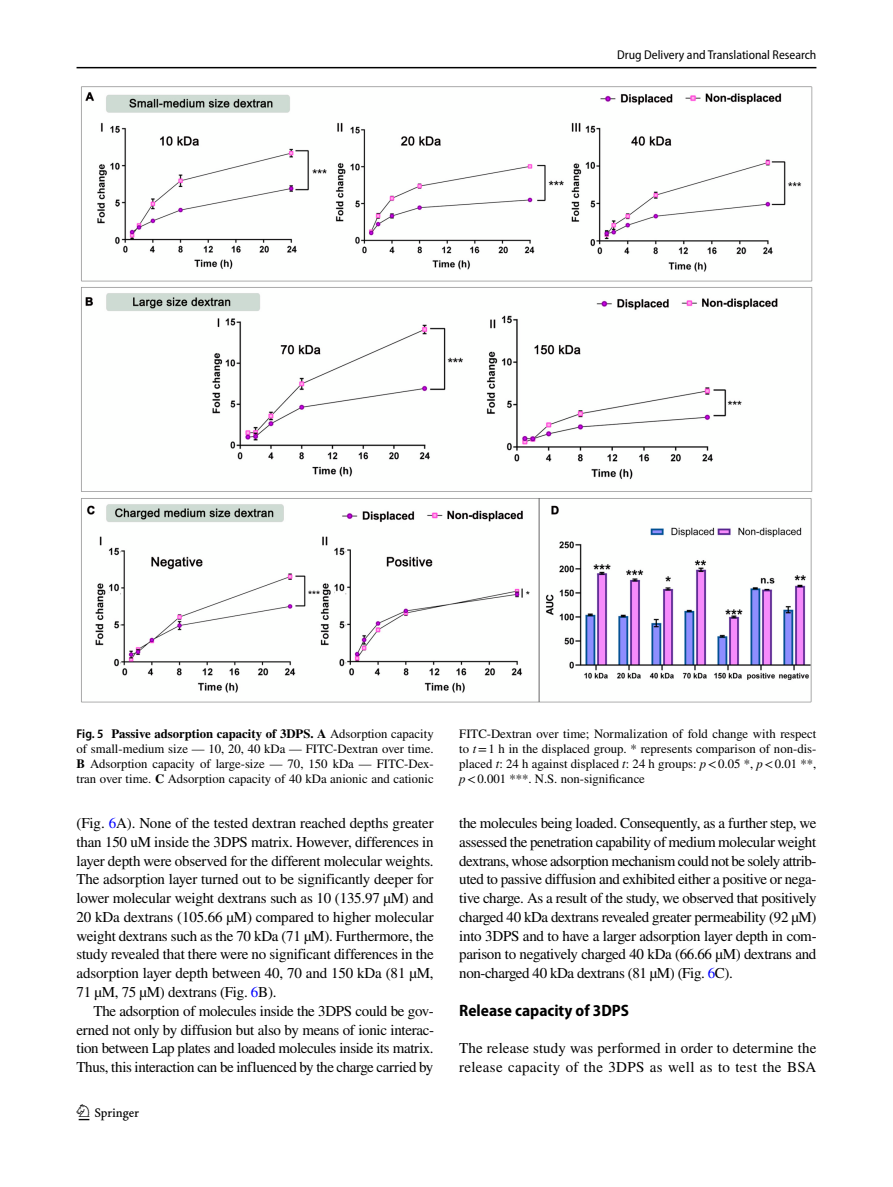
<style>
.page{position:relative;width:893px;height:1187px;background:#fff}
.page>*{position:absolute;margin:0;border:0;box-sizing:border-box;transform-origin:0 0}
.t1{font:22.5px "Springnew Regular 2";color:#000}
.t2{font:700 semi-condensed 16.5px "Myriad Pro";color:#000}
.t3{font:15px/18.8px "STIX";letter-spacing:-.015em;color:#000;text-align:justify}
.t4{font:15px/18.8px "STIX";letter-spacing:.005em;color:#000}
.t5{font:12.75px/15px "STIX";color:#000;text-align:justify}
.t6{font:semi-condensed 12.75px "Myriad Pro";color:#000}
.s1{font-family:"Myriad Pro";font-weight:600;font-stretch:semi-condensed}
.s2{font-weight:700}
.s3{font-style:italic}
.s4{color:#00f}
</style>
<div class="page">
<hr style="left:77px;top:67px;width:739px;height:1px;background:#000">
<img style="left:81px;top:87px;width:731px;height:615px">
<p class="t6" style="left:617px;top:48px;width:201px">Drug Delivery and Translational Research</p>
<p class="t5" style="left:77px;top:726px;width:359px"><span class="s1">Fig. 5</span> <span class="s2">Passive adsorption capacity of 3DPS. A</span> Adsorption capacity of small-medium size — 10, 20, 40 kDa — FITC-Dextran over time.<br><span class="s2">B</span> Adsorption capacity of large-size — 70, 150 kDa — FITC-Dex&shy;tran over time. <span class="s2">C</span> Adsorption capacity of 40 kDa anionic and cationic</p>
<p class="t5" style="left:459px;top:726px;width:359px">FITC-Dextran over time; Normalization of fold change with respect to <span class="s3">t</span>=1 h in the displaced group. * represents comparison of non-dis&shy;placed <span class="s3">t</span>: 24 h against displaced <span class="s3">t</span>: 24 h groups: <span class="s3">p</span>&lt;0.05 *, <span class="s3">p</span>&lt;0.01 **, <span class="s3">p</span>&lt;0.001 ***. N.S. non-significance</p>
<p class="t3" style="left:77px;top:814px;width:359px">(Fig. <span class="s4">6</span>A). None of the tested dextran reached depths greater than 150 uM inside the 3DPS matrix. However, differences in layer depth were observed for the different molecular weights.<br>The adsorption layer turned out to be significantly deeper for lower molecular weight dextrans such as 10 (135.97 µM) and 20 kDa dextrans (105.66 µM) compared to higher molecular weight dextrans such as the 70 kDa (71 µM). Furthermore, the study revealed that there were no significant differences in the adsorption layer depth between 40, 70 and 150 kDa (81 µM, 71 µM, 75 µM) dextrans (Fig. <span class="s4">6</span>B).</p>
<p class="t3" style="left:77px;top:1002px;width:359px;text-indent:17px">The adsorption of molecules inside the 3DPS could be gov&shy;erned not only by diffusion but also by means of ionic interac&shy;tion between Lap plates and loaded molecules inside its matrix.<br>Thus, this interaction can be influenced by the charge carried by</p>
<h1 class="t1" style="left:79px;top:1104px;width:62px">1 3</h1>
<p class="t3" style="left:459px;top:814px;width:359px">the molecules being loaded. Consequently, as a further step, we assessed the penetration capability of medium molecular weight dextrans, whose adsorption mechanism could not be solely attrib&shy;uted to passive diffusion and exhibited either a positive or nega&shy;tive charge. As a result of the study, we observed that positively charged 40 kDa dextrans revealed greater permeability (92 µM) into 3DPS and to have a larger adsorption layer depth in com&shy;parison to negatively charged 40 kDa (66.66 µM) dextrans and non-charged 40 kDa dextrans (81 µM) (Fig. <span class="s4">6</span>C).</p>
<p class="t2" style="left:459px;top:1000px;width:171px">Release capacity of 3DPS</p>
<p class="t4" style="left:459px;top:1039px;width:359px">The release study was performed in order to determine the release capacity of the 3DPS as well as to test the BSA</p>
</div>
